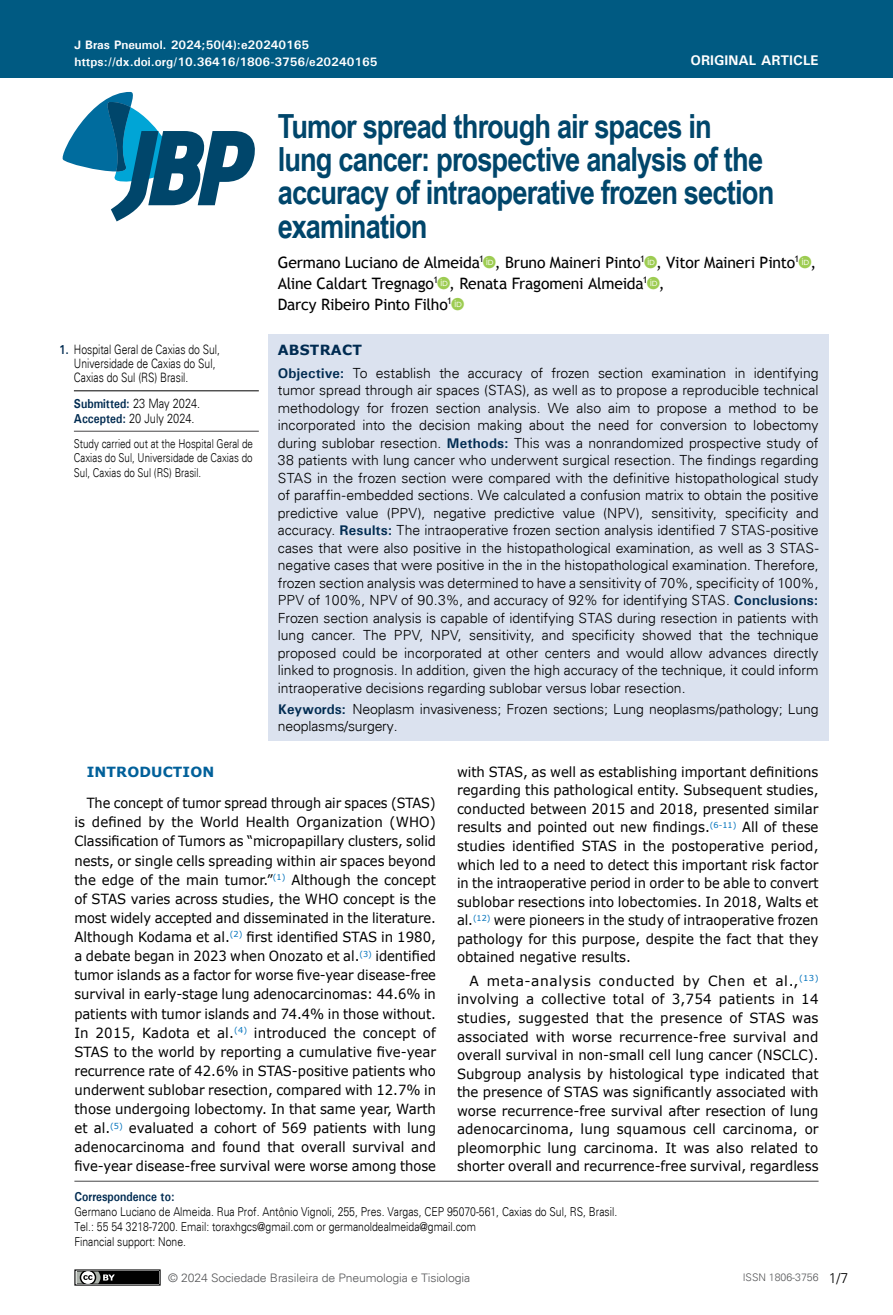
<style>
.page{position:relative;width:893px;height:1315px;background:#fff}
.page>*{position:absolute;margin:0;border:0;box-sizing:border-box;transform-origin:0 0}
.t1{font:700 33.25px/33.2px "Arial Narrow";letter-spacing:-.025em;color:#00466b}
.t2{font:21px "ID font Regular";color:#9dcc52}
.t3{font:15.75px "Trebuchet MS";letter-spacing:-.015em;color:#000}
.t4{font:300 14px/17.5px "Univers";letter-spacing:-.01em;color:#000;text-align:justify}
.t5{font:14px/19.1px "Verdana";color:#000;text-align:justify;scale:.92 1}
.t6{font:14px/18.6px "Verdana";color:#000;text-align:justify;scale:.95 1}
.t7{font:14px/18.6px "Verdana";color:#000;text-align:justify}
.t8{font:700 14px "Univers";color:#fff}
.t9{font:700 14px "Verdana";letter-spacing:.01em;color:#01609a}
.t10{font:700 14px "Verdana";letter-spacing:.015em;color:#002b51}
.t11{font:300 12.95px/14px "Univers";color:#000;scale:.8 1}
.t12{font:300 12.95px/14.9px "Univers";color:#000;scale:.85 1}
.t13{font:700 12.95px "Univers";color:#002b51;scale:.85 1}
.t14{font:300 12.25px/14.7px "Univers";color:#000;scale:.85 1}
.t15{font:300 12.25px/14.7px "Univers";color:#000;text-align:justify;scale:.8 1}
.t16{font:700 12.25px "Univers";color:#fff}
.t17{font:300 11.72px "Univers";letter-spacing:-.01em;color:#58595b;scale:1.04 1}
.t18{font:300 10.5px "Univers";color:#58595b}
.s1{font-weight:700;color:#002b51}
.s2{font-family:"ID font Regular";font-size:21px;color:#9dcc52}
.s3{font-family:"Trebuchet MS";font-size:15.75px;color:#000}
</style>
<div class="page">
<div style="left:0;top:0;width:893px;height:78px;background:#005a82"></div>
<svg style="left:62px;top:91px;width:193px;height:130px"></svg>
<svg style="left:76px;top:1271px;width:83px;height:12px"></svg>
<div style="left:74px;top:1269px;width:87px;height:16px;border:1px solid #000"></div>
<div style="left:77px;top:1271px;width:81px;height:12px;background:#000"></div>
<svg style="left:77px;top:1271px;width:38px;height:12px"></svg>
<div style="left:268px;top:334px;width:560px;height:407px;background:#dbe2ef"></div>
<hr style="left:74px;top:1180px;width:745px;height:1px;background:#464547">
<hr style="left:74px;top:390px;width:185px;height:1px;background:#000">
<hr style="left:74px;top:431px;width:185px;height:1px;background:#464547">
<p class="t16" style="left:74px;top:37px;width:236px">J Bras Pneumol. 2024;50(4):e20240165</p>
<p class="t16" style="left:74px;top:54px;width:305px">https://dx.doi.org/10.36416/1806-3756/e20240165</p>
<p class="t8" style="left:690px;top:52px;width:130px">ORIGINAL ARTICLE</p>
<p class="t11" style="left:74px;top:342px;width:184px;text-indent:-15px"><span class="s1">1.</span> Hospital Geral de Caxias do Sul,<br>Universidade de Caxias do Sul,<br>Caxias do Sul (RS) Brasil.</p>
<p class="t12" style="left:74px;top:396px;width:150px"><span class="s1">Submitted:</span> 23 May 2024.<br><span class="s1">Accepted:</span> 20 July 2024.</p>
<p class="t15" style="left:74px;top:436px;width:225px">Study carried out at the Hospital Geral de Caxias do Sul, Universidade de Caxias do Sul, Caxias do Sul (RS) Brasil.</p>
<h1 class="t1" style="left:278px;top:108px;width:498px">Tumor spread through air spaces in lung cancer: prospective analysis of the accuracy of intraoperative frozen section examination</h1>
<p class="t3" style="left:278px;top:253px;width:523px">Germano Luciano de Almeida<sup>1</sup><span class="s2">a</span>, Bruno Maineri Pinto<sup>1</sup><span class="s2">a</span>, Vitor Maineri Pinto<sup>1</sup></p>
<h2 class="t2" style="left:799px;top:251px;width:19px">a<span class="s3">,</span></h2>
<p class="t3" style="left:278px;top:274px;width:371px">Aline Caldart Tregnago<sup>1</sup><span class="s2">a</span>, Renata Fragomeni Almeida<sup>1</sup></p>
<h2 class="t2" style="left:647px;top:272px;width:19px">a<span class="s3">,</span></h2>
<p class="t3" style="left:278px;top:295px;width:176px">Darcy Ribeiro Pinto Filho<sup>1</sup></p>
<h2 class="t2" style="left:451px;top:293px;width:14px">a</h2>
<p class="t10" style="left:278px;top:341px;width:86px">ABSTRACT</p>
<p class="t4" style="left:278px;top:364px;width:542px"><span class="s1">Objective:</span> To establish the accuracy of frozen section examination in identifying tumor spread through air spaces (STAS), as well as to propose a reproducible technical methodology for frozen section analysis. We also aim to propose a method to be incorporated into the decision making about the need for conversion to lobectomy during sublobar resection. <span class="s1">Methods:</span> This was a nonrandomized prospective study of 38 patients with lung cancer who underwent surgical resection. The findings regarding STAS in the frozen section were compared with the definitive histopathological study of paraffin-embedded sections. We calculated a confusion matrix to obtain the positive predictive value (PPV), negative predictive value (NPV), sensitivity, specificity and accuracy. <span class="s1">Results:</span> The intraoperative frozen section analysis identified 7 STAS-positive cases that were also positive in the histopathological examination, as well as 3 STAS&shy;negative cases that were positive in the in the histopathological examination. Therefore, frozen section analysis was determined to have a sensitivity of 70%, specificity of 100%, PPV of 100%, NPV of 90.3%, and accuracy of 92% for identifying STAS. <span class="s1">Conclusions:<br></span>Frozen section analysis is capable of identifying STAS during resection in patients with lung cancer. The PPV, NPV, sensitivity, and specificity showed that the technique proposed could be incorporated at other centers and would allow advances directly linked to prognosis. In addition, given the high accuracy of the technique, it could inform intraoperative decisions regarding sublobar versus lobar resection.</p>
<p class="t4" style="left:278px;top:701px;width:542px;line-height:16.8px"><span class="s1">Keywords:</span> Neoplasm invasiveness; Frozen sections; Lung neoplasms/pathology; Lung neoplasms/surgery.</p>
<p class="t9" style="left:87px;top:762px;width:129px">INTRODUCTION</p>
<p class="t5" style="left:74px;top:794px;width:395px;text-indent:12px">The concept of tumor spread through air spaces (STAS) is defined by the World Health Organization (WHO)<br>Classification of Tumors as “micropapillary clusters, solid nests, or single cells spreading within air spaces beyond the edge of the main tumor.”<sup>(1)</sup> Although the concept of STAS varies across studies, the WHO concept is the most widely accepted and disseminated in the literature.<br>Although Kodama et al.<sup>(2)</sup> first identified STAS in 1980, a debate began in 2023 when Onozato et al.<sup>(3)</sup> identified tumor islands as a factor for worse five-year disease-free survival in early-stage lung adenocarcinomas: 44.6% in patients with tumor islands and 74.4% in those without.<br>In 2015, Kadota et al.<sup>(4)</sup> introduced the concept of STAS to the world by reporting a cumulative five-year recurrence rate of 42.6% in STAS-positive patients who underwent sublobar resection, compared with 12.7% in those undergoing lobectomy. In that same year, Warth et al.<sup>(5)</sup> evaluated a cohort of 569 patients with lung adenocarcinoma and found that overall survival and five-year disease-free survival were worse among those</p>
<p class="t6" style="left:457px;top:762px;width:382px">with STAS, as well as establishing important definitions regarding this pathological entity. Subsequent studies, conducted between 2015 and 2018, presented similar results and pointed out new findings.<sup>(6-11)</sup> All of these studies identified STAS in the postoperative period, which led to a need to detect this important risk factor in the intraoperative period in order to be able to convert sublobar resections into lobectomies. In 2018, Walts et al.<sup>(12)</sup> were pioneers in the study of intraoperative frozen pathology for this purpose, despite the fact that they obtained negative results.</p>
<p class="t7" style="left:457px;top:971px;width:363px;text-indent:12px">A meta-analysis conducted by Chen et al.,<sup>(13) </sup>involving a collective total of 3,754 patients in 14 studies, suggested that the presence of STAS was associated with worse recurrence-free survival and overall survival in non-small cell lung cancer (NSCLC).<br>Subgroup analysis by histological type indicated that the presence of STAS was significantly associated with worse recurrence-free survival after resection of lung adenocarcinoma, lung squamous cell carcinoma, or pleomorphic lung carcinoma. It was also related to shorter overall and recurrence-free survival, regardless</p>
<p class="t13" style="left:74px;top:1189px;width:119px">Correspondence to:</p>
<p class="t14" style="left:74px;top:1204px;width:640px">Germano Luciano de Almeida. Rua Prof. Antônio Vignoli, 255, Pres. Vargas, CEP 95070-561, Caxias do Sul, RS, Brasil.<br>Tel.: 55 54 3218-7200. Email: toraxhgcs@gmail.com or germanoldealmeida@gmail.com<br>Financial support: None.</p>
<p class="t17" style="left:168px;top:1270px;width:292px">© 2024 Sociedade Brasileira de Pneumologia e Tisiologia</p>
<p class="t18" style="left:743px;top:1271px;width:77px">ISSN 1806-3756</p>
<p class="t4" style="left:829px;top:1269px;width:21px">1/7</p>
</div>
